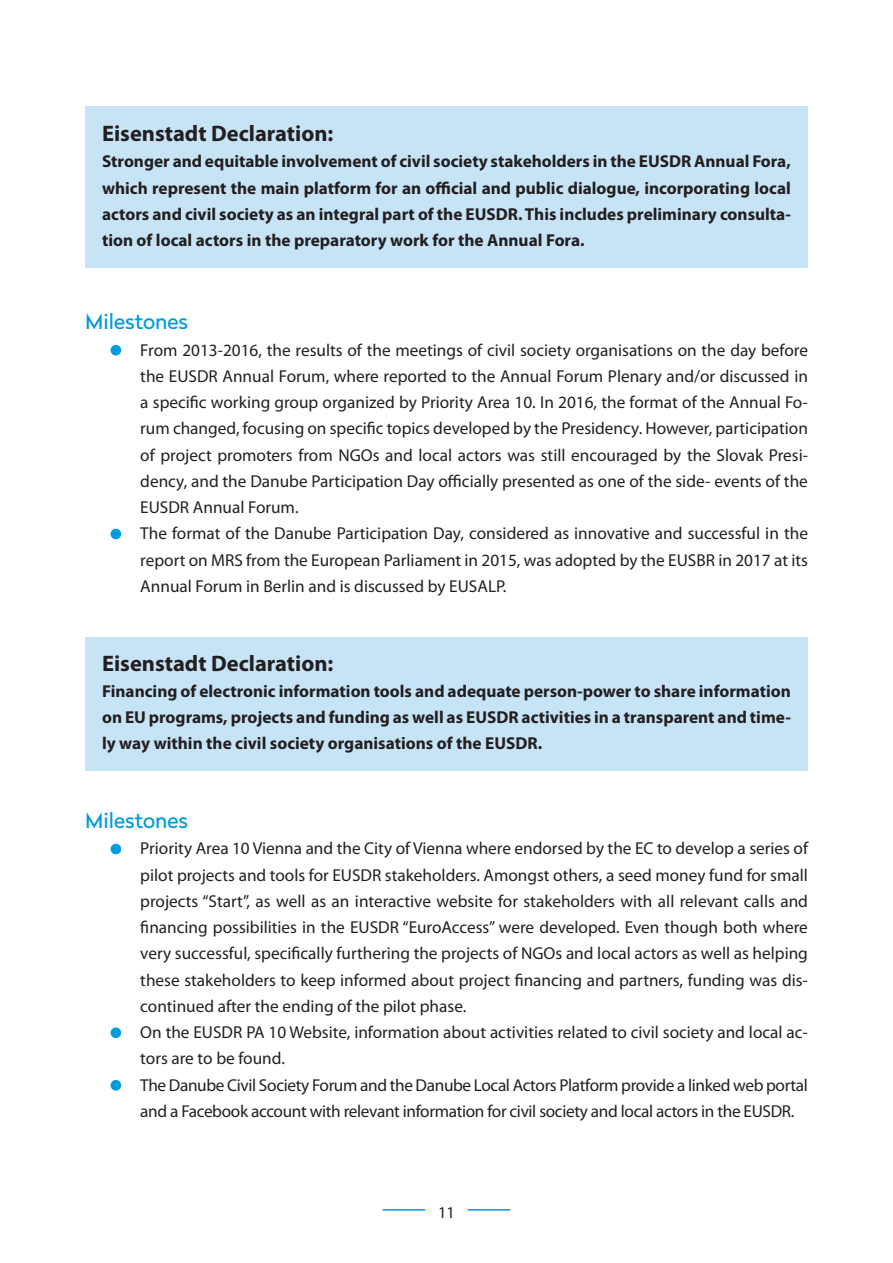
<style>
.page{position:relative;width:893px;height:1263px;background:#fff}
.page>*{position:absolute;margin:0;border:0;box-sizing:border-box;transform-origin:0 0}
.t1{font:700 22.5px "Myriad Pro";color:#231f20}
.t2{font:21px "Radikal";color:#009bde}
.t3{font:17.25px/26.2px "Myriad Pro";color:#231f20}
.t4{font:700 17.25px/26.2px "Myriad Pro";color:#231f20;text-align:justify}
.t5{font:16.5px "Myriad Pro";color:#231f20}
</style>
<div class="page">
<hr style="left:383px;top:1209px;width:127px;height:1px;background:#009bde">
<div style="left:425px;top:1188px;width:43px;height:43px;background:#fff;border-radius:50%"></div>
<div style="left:85px;top:106px;width:723px;height:162px;background:#c7e4f6"></div>
<div style="left:85px;top:637px;width:723px;height:134px;background:#c7e4f6"></div>
<div style="left:111px;top:345px;width:10px;height:10px;background:#009bde;border-radius:50%"></div>
<div style="left:111px;top:529px;width:10px;height:10px;background:#009bde;border-radius:50%"></div>
<div style="left:111px;top:844px;width:10px;height:10px;background:#009bde;border-radius:50%"></div>
<div style="left:111px;top:1027px;width:10px;height:11px;background:#009bde;border-radius:50%"></div>
<div style="left:111px;top:1080px;width:10px;height:10px;background:#009bde;border-radius:50%"></div>
<h1 class="t1" style="left:102px;top:121px;width:233px">Eisenstadt Declaration:</h1>
<p class="t4" style="left:102px;top:149px;width:690px">Stronger and equitable involvement of civil society stakeholders in the EUSDR Annual Fora, which represent the main platform for an official and public dialogue, incorporating local actors and civil society as an integral part of the EUSDR. This includes preliminary consulta&shy;tion of local actors in the preparatory work for the Annual Fora.</p>
<p class="t2" style="left:85px;top:307px;width:105px">Milestones</p>
<p class="t3" style="left:140px;top:337px;width:669px">From 2013-2016, the results of the meetings of civil society organisations on the day before the EUSDR Annual Forum, where reported to the Annual Forum Plenary and/or discussed in a specific working group organized by Priority Area 10. In 2016, the format of the Annual Fo&shy;rum changed, focusing on specific topics developed by the Presidency. However, participation of project promoters from NGOs and local actors was still encouraged by the Slovak Presi&shy;dency, and the Danube Participation Day officially presented as one of the side- events of the EUSDR Annual Forum.<br>The format of the Danube Participation Day, considered as innovative and successful in the report on MRS from the European Parliament in 2015, was adopted by the EUSBR in 2017 at its Annual Forum in Berlin and is discussed by EUSALP.</p>
<h1 class="t1" style="left:102px;top:650px;width:233px">Eisenstadt Declaration:</h1>
<p class="t4" style="left:102px;top:678px;width:690px">Financing of electronic information tools and adequate person-power to share information on EU programs, projects and funding as well as EUSDR activities in a transparent and time&shy;ly way within the civil society organisations of the EUSDR.</p>
<p class="t2" style="left:85px;top:805px;width:105px">Milestones</p>
<p class="t3" style="left:140px;top:836px;width:669px">Priority Area 10 Vienna and the City of Vienna where endorsed by the EC to develop a series of pilot projects and tools for EUSDR stakeholders. Amongst others, a seed money fund for small projects “Start”, as well as an interactive website for stakeholders with all relevant calls and financing possibilities in the EUSDR “EuroAccess” were developed. Even though both where very successful, specifically furthering the projects of NGOs and local actors as well as helping these stakeholders to keep informed about project financing and partners, funding was dis&shy;continued after the ending of the pilot phase.<br>On the EUSDR PA 10 Website, information about activities related to civil society and local ac&shy;tors are to be found.<br>The Danube Civil Society Forum and the Danube Local Actors Platform provide a linked web portal and a Facebook account with relevant information for civil society and local actors in the EUSDR.</p>
<p class="t5" style="left:438px;top:1203px;width:18px">11</p>
</div>
